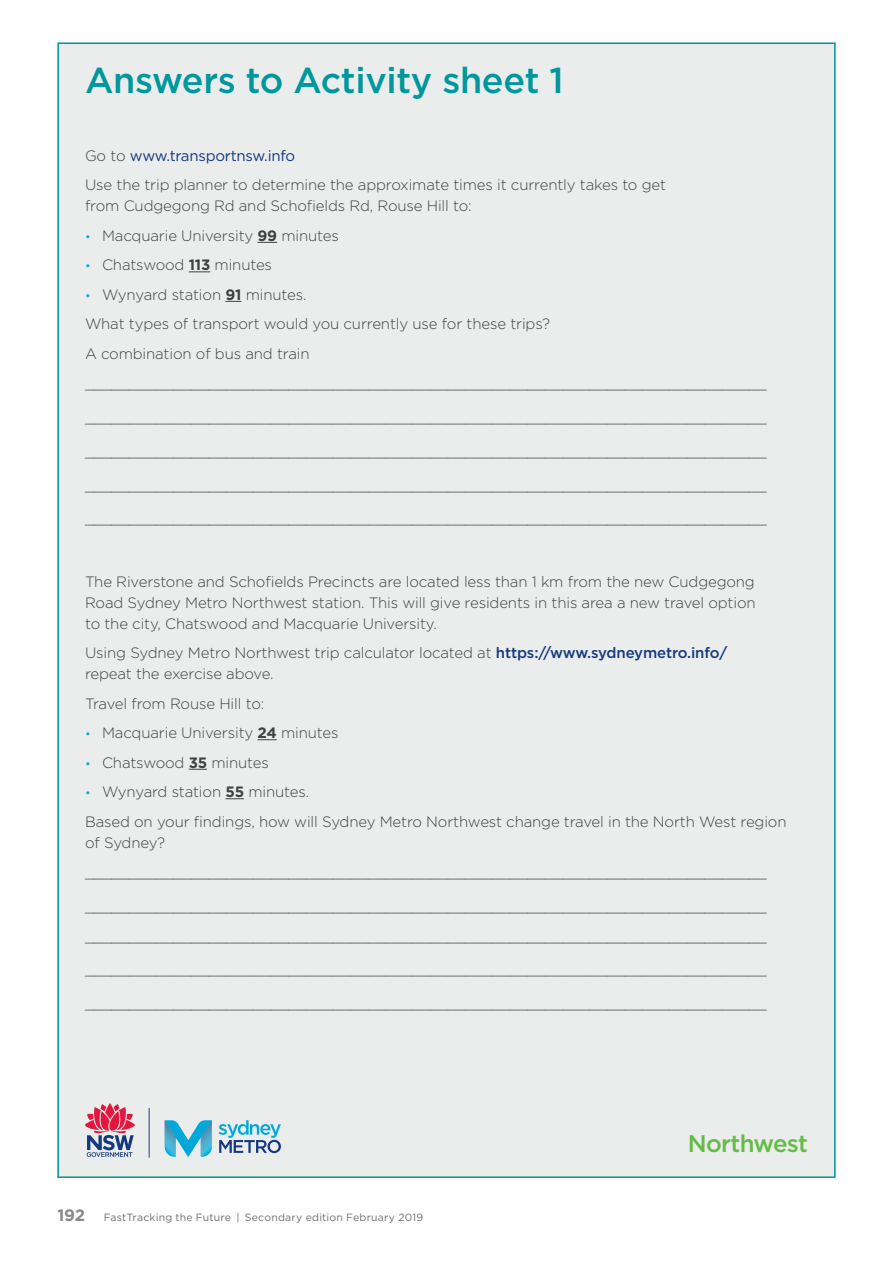
<style>
.page{position:relative;width:893px;height:1263px;background:#fff}
.page>*{position:absolute;margin:0;border:0;box-sizing:border-box;transform-origin:0 0}
.t1{font:500 36px "Gotham";letter-spacing:-.01em;color:#00989d}
.t2{font:500 24px "Gotham";letter-spacing:-.03em;color:#63bc46}
.t3{font:300 15px/21px "Gotham";letter-spacing:-.01em;color:#414142}
.t4{font:15px "Gotham";letter-spacing:-.015em;color:#133980}
.t5{font:10.5px "Gotham";letter-spacing:.02em;color:#6d6f71}
.s1{font-weight:300;color:#414142}
.s2{font-size:12px;color:#00a9d9}
.s3{font-weight:700}
.s4{font-weight:500;color:#133980}
.s5{font-weight:700;font-size:16.5px;color:#888a8d}
</style>
<div class="page">
<div style="left:57px;top:43px;width:779px;height:1135px;background:#ebecec"></div>
<svg style="left:258px;top:242px;width:19px;height:1px"></svg>
<svg style="left:189px;top:271px;width:21px;height:1px"></svg>
<svg style="left:225px;top:301px;width:16px;height:1px"></svg>
<svg style="left:258px;top:739px;width:19px;height:1px"></svg>
<svg style="left:189px;top:769px;width:18px;height:1px"></svg>
<svg style="left:225px;top:798px;width:19px;height:1px"></svg>
<svg style="left:219px;top:1120px;width:62px;height:33px"></svg>
<svg style="left:165px;top:1120px;width:47px;height:37px"></svg>
<hr style="left:149px;top:1108px;width:1px;height:50px;background:#133980">
<svg style="left:85px;top:1103px;width:50px;height:54px"></svg>
<p class="t1" style="left:85px;top:56px;width:480px">Answers to Activity sheet 1</p>
<p class="t4" style="left:85px;top:146px;width:212px"><span class="s1">Go to</span> www.transportnsw.info</p>
<p class="t3" style="left:85px;top:174px;width:583px">Use the trip planner to determine the approximate times it currently takes to get from Cudgegong Rd and Schofelds Rd, Rouse Hill to:</p>
<p class="t3" style="left:85px;top:225px;width:255px"><span class="s2">•</span> Macquarie University <span class="s3">99</span> minutes</p>
<p class="t3" style="left:85px;top:254px;width:189px"><span class="s2">•</span> Chatswood <span class="s3">113</span> minutes</p>
<p class="t3" style="left:85px;top:279px;width:467px;line-height:29.5px"><span class="s2">•</span> Wynyard station <span class="s3">91</span> minutes.<br>What types of transport would you currently use for these trips?<br>A combination of bus and train</p>
<p class="t3" style="left:85px;top:372px;width:683px">_____________________________________________________________________________</p>
<p class="t3" style="left:85px;top:406px;width:683px">_____________________________________________________________________________</p>
<p class="t3" style="left:85px;top:440px;width:683px">_____________________________________________________________________________</p>
<p class="t3" style="left:85px;top:473px;width:683px">_____________________________________________________________________________</p>
<p class="t3" style="left:85px;top:507px;width:683px">_____________________________________________________________________________</p>
<p class="t3" style="left:85px;top:570px;width:672px;text-align:justify">The Riverstone and Schofelds Precincts are located less than 1 km from the new Cudgegong Road Sydney Metro Northwest station. This will give residents in this area a new travel option to the city, Chatswood and Macquarie University.</p>
<p class="t3" style="left:85px;top:642px;width:644px">Using Sydney Metro Northwest trip calculator located at <span class="s4">https://www.sydneymetro.info/ </span>repeat the exercise above.</p>
<p class="t3" style="left:85px;top:692px;width:181px">Travel from Rouse Hill to:</p>
<p class="t3" style="left:85px;top:722px;width:255px"><span class="s2">•</span> Macquarie University <span class="s3">24</span> minutes</p>
<p class="t3" style="left:85px;top:751px;width:185px"><span class="s2">•</span> Chatswood <span class="s3">35</span> minutes</p>
<p class="t3" style="left:85px;top:781px;width:226px"><span class="s2">•</span> Wynyard station <span class="s3">55</span> minutes.</p>
<p class="t3" style="left:85px;top:810px;width:703px">Based on your fndings, how will Sydney Metro Northwest change travel in the North West region of Sydney?</p>
<p class="t3" style="left:85px;top:861px;width:683px">_____________________________________________________________________________</p>
<p class="t3" style="left:85px;top:890px;width:683px;line-height:29.5px">_____________________________________________________________________________ _____________________________________________________________________________</p>
<p class="t3" style="left:85px;top:958px;width:683px">_____________________________________________________________________________</p>
<p class="t3" style="left:85px;top:992px;width:683px">_____________________________________________________________________________</p>
<p class="t5" style="left:57px;top:1210px;width:367px"><span class="s5">192</span> FastTracking the Future | Secondary edition February 2019</p>
<p class="t2" style="left:688px;top:1128px;width:122px">Northwest</p>
</div>
